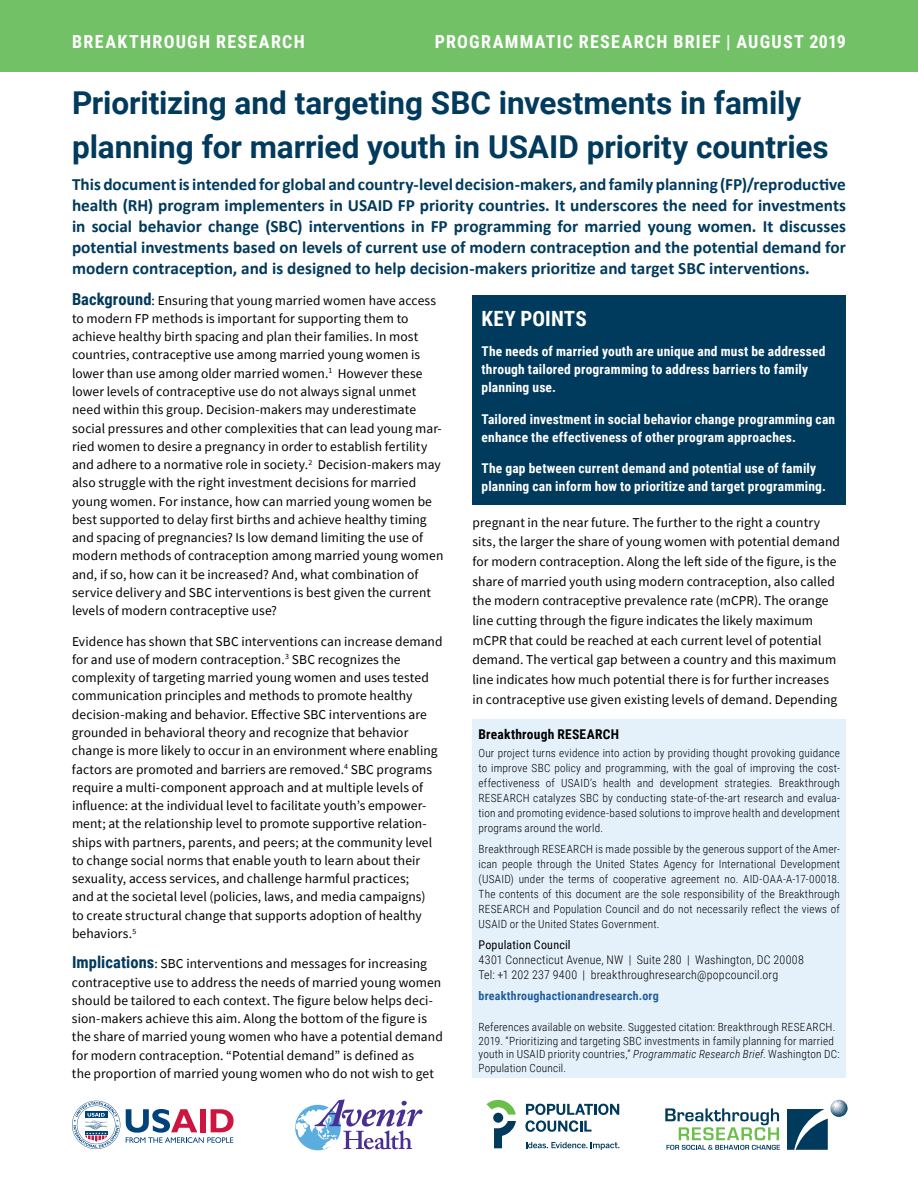
<style>
.page{position:relative;width:918px;height:1188px;background:#fff}
.page>*{position:absolute;margin:0;border:0;box-sizing:border-box;transform-origin:0 0}
.t1{font:700 31.5px/43.5px "Roboto";color:#003a5d}
.t2{font:700 21px "Roboto Condensed";color:#fff}
.t3{font:700 18px "Roboto Condensed";letter-spacing:.07em;color:#fff}
.t4{font:700 17.25px/21px "Calibri";color:#003a5d;text-align:justify}
.t5{font:13.5px/18.3px "Source Sans Pro";letter-spacing:.005em;color:#000}
.t6{font:700 13.5px/18px "Roboto Condensed";letter-spacing:.015em;color:#fff}
.t7{font:700 13.5px "Roboto Condensed";letter-spacing:.015em;color:#000}
.t8{font:300 12px/15px "Roboto Condensed";letter-spacing:.015em;color:#000}
.t9{font:700 12px "Roboto Condensed";letter-spacing:.02em;color:#215e9e}
.t10{font:12px "Roboto Condensed";letter-spacing:.02em;color:#000}
.t11{font:300 11.25px/15px "Roboto Condensed";letter-spacing:.02em;color:#000;text-align:justify}
.s1{font-family:"Roboto Condensed";font-weight:700;font-size:16.5px;color:#003a5d}
.s2{font-style:italic}
</style>
<div class="page">
<div style="left:0;top:0;width:918px;height:72px;background:#73c167"></div>
<svg style="left:126px;top:1109px;width:108px;height:34px"></svg>
<svg style="left:72px;top:1101px;width:48px;height:48px"></svg>
<svg style="left:787px;top:1100px;width:61px;height:50px"></svg>
<svg style="left:665px;top:1108px;width:115px;height:42px"></svg>
<div style="left:472px;top:295px;width:374px;height:209px;background:#003a5d"></div>
<div style="left:472px;top:719px;width:374px;height:359px;background:#e4f1fb"></div>
<svg style="left:295px;top:1099px;width:128px;height:50px"></svg>
<svg style="left:525px;top:1104px;width:94px;height:28px"></svg>
<div style="left:493px;top:1113px;width:10px;height:10px;background:#003a5d;border-radius:50%"></div>
<svg style="left:494px;top:1121px;width:22px;height:27px"></svg>
<svg style="left:486px;top:1100px;width:30px;height:15px"></svg>
<svg style="left:526px;top:1142px;width:93px;height:8px"></svg>
<h3 class="t3" style="left:72px;top:29px;width:234px">BREAKTHROUGH RESEARCH</h3>
<h3 class="t3" style="left:435px;top:29px;width:413px">PROGRAMMATIC RESEARCH BRIEF | AUGUST 2019</h3>
<h1 class="t1" style="left:72px;top:80px;width:758px">Prioritizing and targeting SBC investments in family planning for married youth in USAID priority countries</h1>
<p class="t4" style="left:72px;top:174px;width:776px">This document is intended for global and country-level decision-makers, and family planning (FP)/reproductive health (RH) program implementers in USAID FP priority countries. It underscores the need for investments in social behavior change (SBC) interventions in FP programming for married young women. It discusses potential investments based on levels of current use of modern contraception and the potential demand for modern contraception, and is designed to help decision-makers prioritize and target SBC interventions.</p>
<p class="t5" style="left:72px;top:291px;width:373px"><span class="s1">Background</span>: Ensuring that young married women have access to modern FP methods is important for supporting them to achieve healthy birth spacing and plan their families. In most countries, contraceptive use among married young women is lower than use among older married women.<sup>1</sup> However these lower levels of contraceptive use do not always signal unmet need within this group. Decision-makers may underestimate social pressures and other complexities that can lead young mar&shy;ried women to desire a pregnancy in order to establish fertility and adhere to a normative role in society.<sup>2</sup> Decision-makers may also struggle with the right investment decisions for married young women. For instance, how can married young women be best supported to delay first births and achieve healthy timing and spacing of pregnancies? Is low demand limiting the use of modern methods of contraception among married young women and, if so, how can it be increased? And, what combination of service delivery and SBC interventions is best given the current levels of modern contraceptive use?</p>
<p class="t5" style="left:72px;top:632px;width:372px">Evidence has shown that SBC interventions can increase demand for and use of modern contraception.<sup>3</sup> SBC recognizes the complexity of targeting married young women and uses tested communication principles and methods to promote healthy decision-making and behavior. Effective SBC interventions are grounded in behavioral theory and recognize that behavior change is more likely to occur in an environment where enabling factors are promoted and barriers are removed.<sup>4</sup> SBC programs require a multi-component approach and at multiple levels of influence: at the individual level to facilitate youth’s empower&shy;ment; at the relationship level to promote supportive relation&shy;ships with partners, parents, and peers; at the community level to change social norms that enable youth to learn about their sexuality, access services, and challenge harmful practices;<br>and at the societal level (policies, laws, and media campaigns)<br>to create structural change that supports adoption of healthy behaviors.<sup>5</sup></p>
<p class="t5" style="left:72px;top:955px;width:372px"><span class="s1">Implications</span>: SBC interventions and messages for increasing contraceptive use to address the needs of married young women should be tailored to each context. The figure below helps deci&shy;sion-makers achieve this aim. Along the bottom of the figure is the share of married young women who have a potential demand for modern contraception. “Potential demand” is defined as<br>the proportion of married young women who do not wish to get</p>
<h2 class="t2" style="left:482px;top:304px;width:107px">KEY POINTS</h2>
<p class="t6" style="left:482px;top:342px;width:346px">The needs of married youth are unique and must be addressed through tailored programming to address barriers to family planning use.</p>
<p class="t6" style="left:482px;top:409px;width:355px">Tailored investment in social behavior change programming can enhance the effectiveness of other program approaches.</p>
<p class="t6" style="left:482px;top:459px;width:346px">The gap between current demand and potential use of family planning can inform how to prioritize and target programming.</p>
<p class="t5" style="left:472px;top:512px;width:369px;line-height:19.6px">pregnant in the near future. The further to the right a country sits, the larger the share of young women with potential demand for modern contraception. Along the left side of the figure, is the share of married youth using modern contraception, also called the modern contraceptive prevalence rate (mCPR). The orange line cutting through the figure indicates the likely maximum mCPR that could be reached at each current level of potential demand. The vertical gap between a country and this maximum line indicates how much potential there is for further increases in contraceptive use given existing levels of demand. Depending</p>
<p class="t7" style="left:478px;top:725px;width:142px">Breakthrough RESEARCH</p>
<p class="t11" style="left:478px;top:746px;width:363px">Our project turns evidence into action by providing thought provoking guidance to improve SBC policy and programming, with the goal of improving the cost&shy;effectiveness of USAID’s health and development strategies. Breakthrough RESEARCH catalyzes SBC by conducting state-of-the-art research and evalua&shy;tion and promoting evidence-based solutions to improve health and development programs around the world.</p>
<p class="t11" style="left:478px;top:841px;width:363px">Breakthrough RESEARCH is made possible by the generous support of the Amer&shy;ican people through the United States Agency for International Development (USAID) under the terms of cooperative agreement no. AID-OAA-A-17-00018.<br>The contents of this document are the sole responsibility of the Breakthrough RESEARCH and Population Council and do not necessarily reflect the views of USAID or the United States Government.</p>
<p class="t10" style="left:478px;top:937px;width:94px">Population Council</p>
<p class="t8" style="left:478px;top:952px;width:327px">4301 Connecticut Avenue, NW | Suite 280 | Washington, DC 20008<br>Tel: +1 202 237 9400 | breakthroughresearch@popcouncil.org</p>
<p class="t9" style="left:478px;top:988px;width:182px">breakthroughactionandresearch.org</p>
<p class="t11" style="left:478px;top:1020px;width:363px;line-height:13.5px;text-align:left">References available on website. Suggested citation: Breakthrough RESEARCH.<br>2019. “Prioritizing and targeting SBC investments in family planning for married youth in USAID priority countries,” <span class="s2">Programmatic Research Brief</span>. Washington DC:<br>Population Council.</p>
</div>
